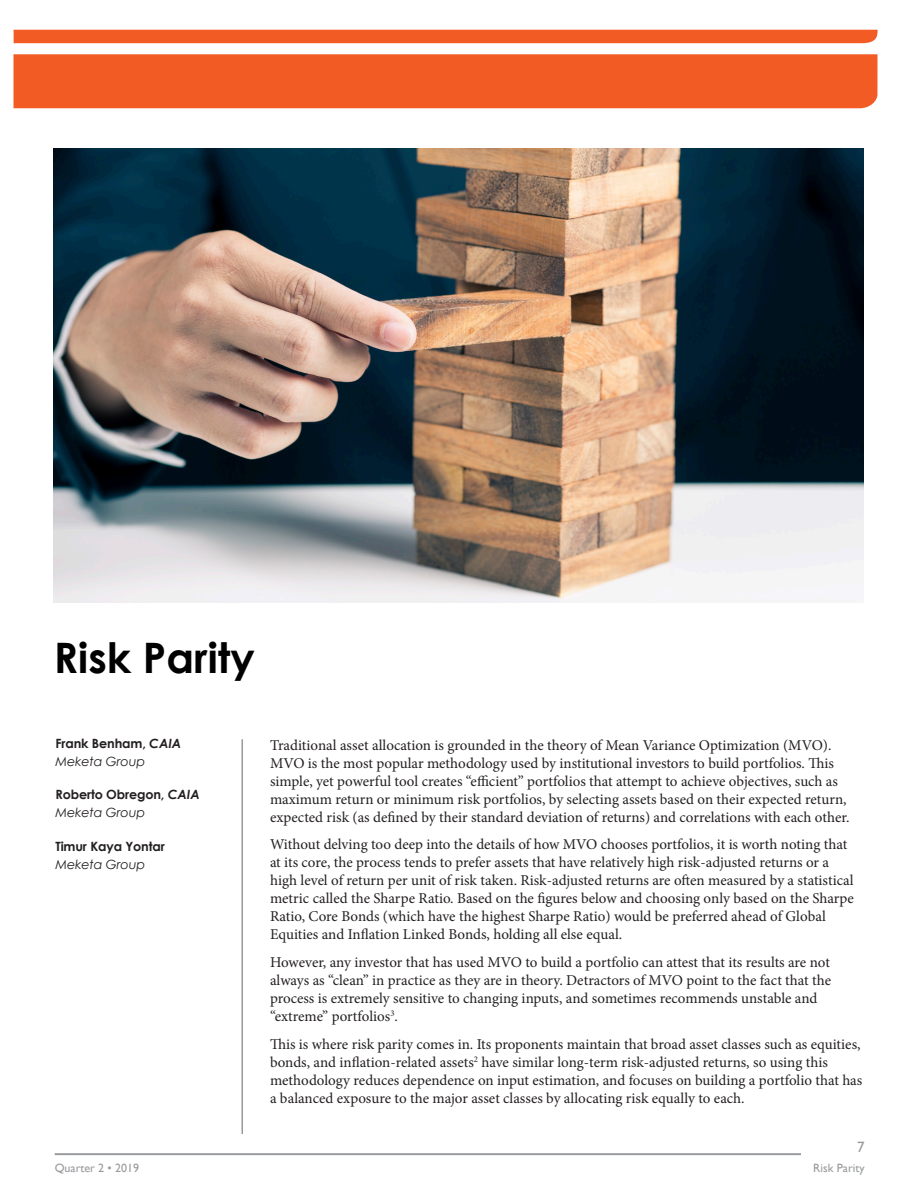
<style>
.page{position:relative;width:918px;height:1188px;background:#fff}
.page>*{position:absolute;margin:0;border:0;box-sizing:border-box;transform-origin:0 0}
.t1{font:700 42px "Century Gothic";color:#000}
.t2{font:15px/18px "Minion Pro";color:#231f20}
.t3{font:15px "Gill Sans";color:#989a9d}
.t4{font:700 12.75px/18px "Century Gothic";letter-spacing:-.01em;color:#231f20}
.t5{font:italic 12.75px "Century Gothic";letter-spacing:-.01em;color:#231f20}
.t6{font:12px "Gill Sans";color:#989a9d}
.s1{font-style:italic}
.s2{font-weight:400;font-style:italic}
</style>
<div class="page">
<hr style="left:55px;top:1153px;width:746px;height:2px;background:#989a9d">
<hr style="left:242px;top:739px;width:1px;height:395px;background:#989a9d">
<div style="left:14px;top:30px;width:864px;height:13px;background:#f25b23"></div>
<div style="left:14px;top:54px;width:864px;height:54px;background:#f25b23"></div>
<img style="left:54px;top:148px;width:810px;height:455px">
<h1 class="t1" style="left:54px;top:626px;width:202px">Risk Parity</h1>
<p class="t4" style="left:55px;top:734px;width:127px">Frank Benham, <span class="s1">CAIA<br></span><span class="s2">Meketa Group</span></p>
<p class="t4" style="left:55px;top:785px;width:146px">Roberto Obregon, <span class="s1">CAIA<br></span><span class="s2">Meketa Group</span></p>
<p class="t4" style="left:55px;top:836px;width:111px">Timur Kaya Yontar</p>
<p class="t5" style="left:55px;top:855px;width:91px">Meketa Group</p>
<p class="t2" style="left:270px;top:736px;width:581px">Traditional asset allocation is grounded in the theory of Mean Variance Optimization (MVO).<br>MVO is the most popular methodology used by institutional investors to build portfolios. This simple, yet powerful tool creates “efficient” portfolios that attempt to achieve objectives, such as maximum return or minimum risk portfolios, by selecting assets based on their expected return, expected risk (as defined by their standard deviation of returns) and correlations with each other.</p>
<p class="t2" style="left:270px;top:836px;width:586px">Without delving too deep into the details of how MVO chooses portfolios, it is worth noting that at its core, the process tends to prefer assets that have relatively high risk-adjusted returns or a high level of return per unit of risk taken. Risk-adjusted returns are often measured by a statistical metric called the Sharpe Ratio. Based on the figures below and choosing only based on the Sharpe Ratio, Core Bonds (which have the highest Sharpe Ratio) would be preferred ahead of Global Equities and Inflation Linked Bonds, holding all else equal.</p>
<p class="t2" style="left:270px;top:953px;width:563px">However, any investor that has used MVO to build a portfolio can attest that its results are not always as “clean” in practice as they are in theory. Detractors of MVO point to the fact that the process is extremely sensitive to changing inputs, and sometimes recommends unstable and “extreme” portfolios<sup>3</sup>.</p>
<p class="t2" style="left:270px;top:1035px;width:594px">This is where risk parity comes in. Its proponents maintain that broad asset classes such as equities, bonds, and inflation-related assets<sup>2</sup> have similar long-term risk-adjusted returns, so using this methodology reduces dependence on input estimation, and focuses on building a portfolio that has a balanced exposure to the major asset classes by allocating risk equally to each.</p>
<p class="t3" style="left:857px;top:1138px;width:9px">7</p>
<p class="t6" style="left:55px;top:1161px;width:86px">Quarter 2 • 2019</p>
<p class="t6" style="left:813px;top:1161px;width:53px">Risk Parity</p>
</div>
